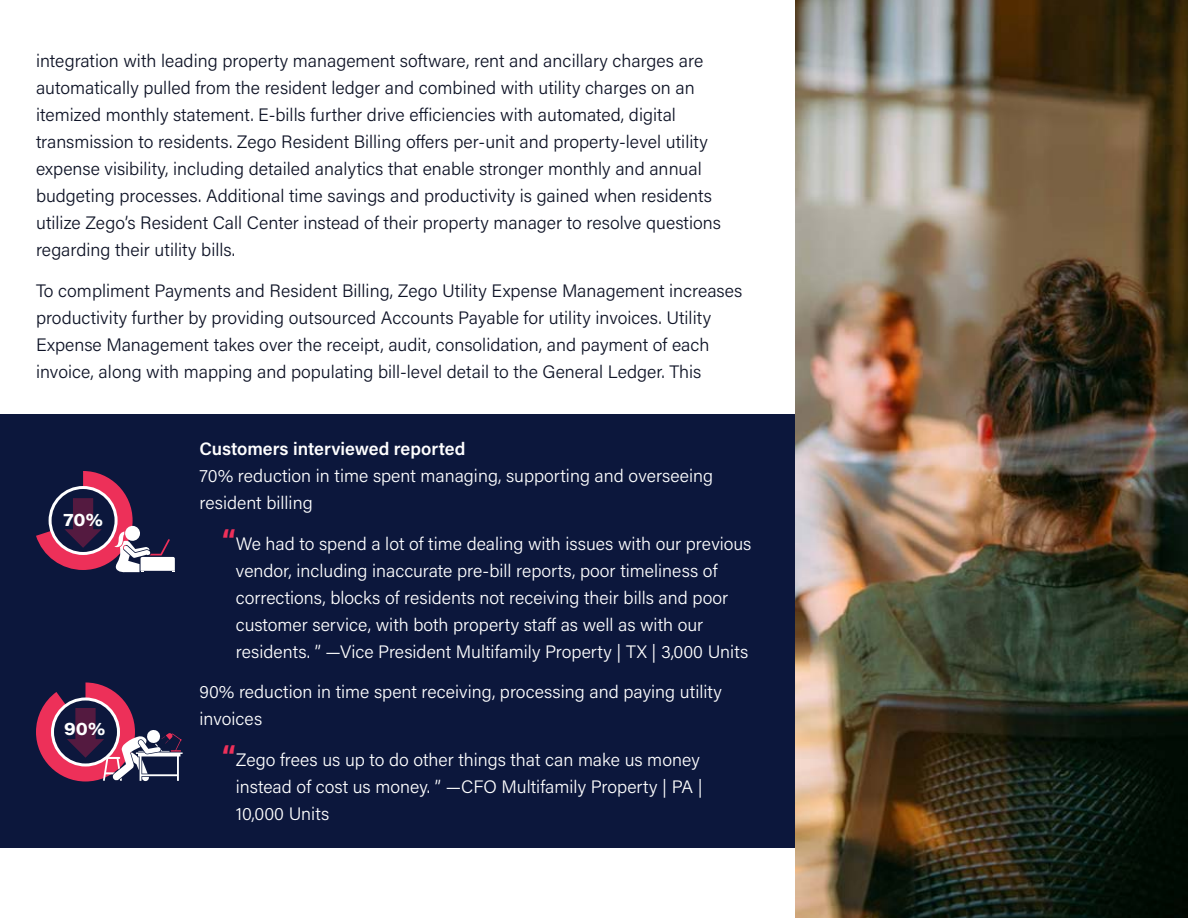
<style>
.page{position:relative;width:1188px;height:918px;background:#fff}
.page>*{position:absolute;margin:0;border:0;box-sizing:border-box;transform-origin:0 0}
.t1{font:300 18px/27px "Acumin Pro";color:#0e1326}
.t2{font:300 18px/27px "Acumin Pro";color:#fff}
.t3{font:600 18px "Acumin Pro";color:#fff}
.t4{font:700 18px "Acumin Pro Wide";color:#fff}
.s1{font-weight:700;font-size:28.5px;color:#ee305a}
</style>
<div class="page">
<div style="left:0;top:414px;width:858px;height:434px;background:#0c173c"></div>
<svg style="left:36px;top:471px;width:139px;height:102px"></svg>
<svg style="left:36px;top:682px;width:147px;height:100px"></svg>
<img style="left:795px;top:0;width:393px;height:918px">
<p class="t1" style="left:36px;top:47px;width:686px">integration with leading property management software, rent and ancillary charges are automatically pulled from the resident ledger and combined with utility charges on an itemized monthly statement. E-bills further drive efficiencies with automated, digital transmission to residents. Zego Resident Billing offers per-unit and property-level utility expense visibility, including detailed analytics that enable stronger monthly and annual budgeting processes. Additional time savings and productivity is gained when residents utilize Zego’s Resident Call Center instead of their property manager to resolve questions regarding their utility bills.</p>
<p class="t1" style="left:36px;top:276px;width:708px">To compliment Payments and Resident Billing, Zego Utility Expense Management increases productivity further by providing outsourced Accounts Payable for utility invoices. Utility Expense Management takes over the receipt, audit, consolidation, and payment of each invoice, along with mapping and populating bill-level detail to the General Ledger. This</p>
<p class="t4" style="left:63px;top:507px;width:41px">70%</p>
<p class="t4" style="left:64px;top:716px;width:43px">90%</p>
<p class="t3" style="left:200px;top:436px;width:267px">Customers interviewed reported</p>
<p class="t2" style="left:200px;top:462px;width:515px">70% reduction in time spent managing, supporting and overseeing resident billing</p>
<p class="t2" style="left:236px;top:529px;width:517px;text-indent:-14px"><span class="s1">“</span>We had to spend a lot of time dealing with issues with our previous vendor, including inaccurate pre-bill reports, poor timeliness of corrections, blocks of residents not receiving their bills and poor customer service, with both property staff as well as with our residents. ” —Vice President Multifamily Property | TX | 3,000 Units</p>
<p class="t2" style="left:200px;top:678px;width:524px">90% reduction in time spent receiving, processing and paying utility invoices</p>
<p class="t2" style="left:236px;top:745px;width:468px;text-indent:-14px"><span class="s1">“</span>Zego frees us up to do other things that can make us money instead of cost us money. ” —CFO Multifamily Property | PA |<br>10,000 Units</p>
<p class="t2" style="left:200px;top:679px;width:219px">Body copy. Body copy. Body</p>
</div>
